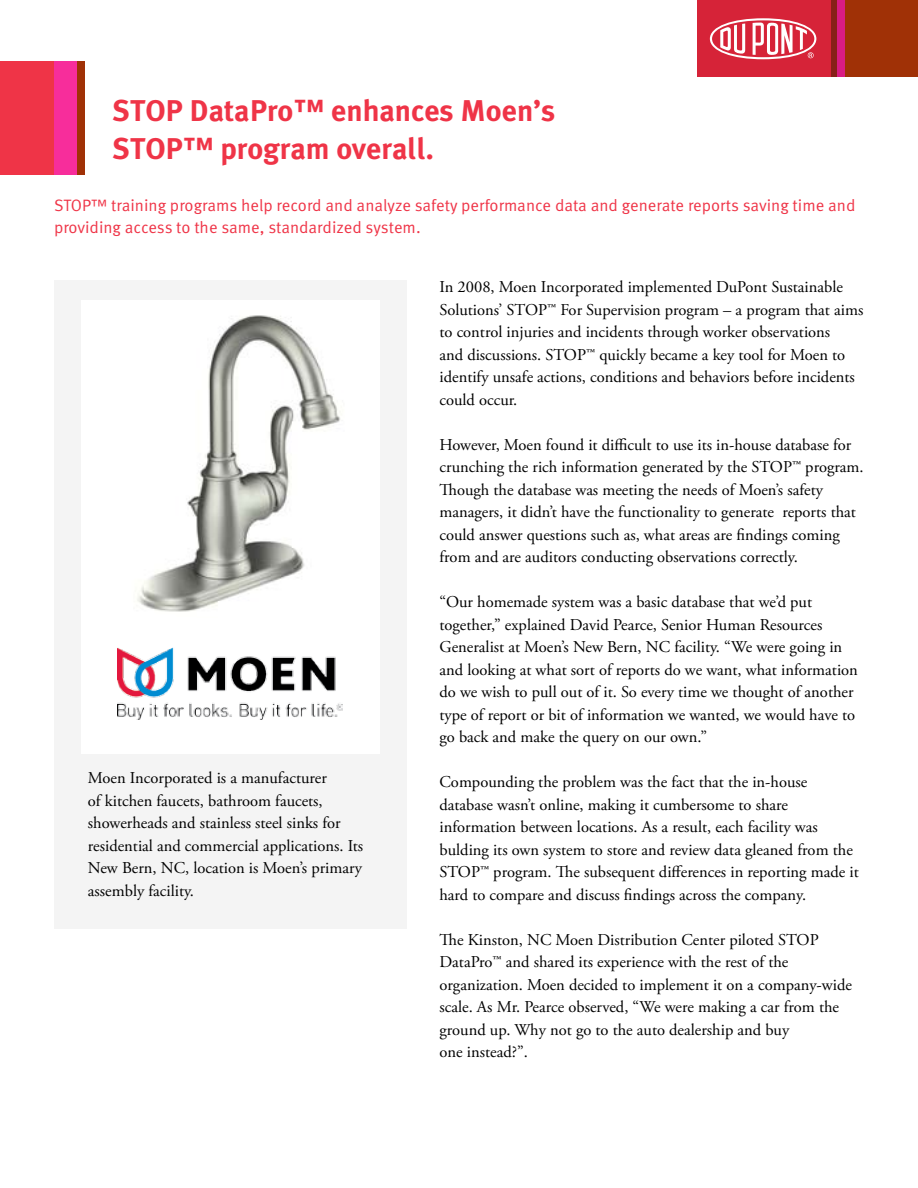
<style>
.page{position:relative;width:918px;height:1188px;background:#fff}
.page>*{position:absolute;margin:0;border:0;box-sizing:border-box;transform-origin:0 0}
.t1{font:700 30px/37.5px "Meta Plus";color:#ef3447}
.t2{font:16.5px/22.5px "Adobe Garamond Pro";color:#000}
.t3{font:16.5px/22.5px "Meta Pro";color:#ef3447}
</style>
<div class="page">
<div style="left:76px;top:62px;width:10px;height:179px;background:#a03106"></div>
<div style="left:54px;top:62px;width:22px;height:179px;background:#f72d9b"></div>
<div style="left:0;top:62px;width:54px;height:179px;background:#ef3447"></div>
<div style="left:845px;top:0;width:73px;height:76px;background:#a03106"></div>
<div style="left:836px;top:0;width:9px;height:76px;background:#d91c83"></div>
<div style="left:831px;top:0;width:5px;height:76px;background:#872019"></div>
<div style="left:698px;top:0;width:133px;height:76px;background:#d62338"></div>
<svg style="left:710px;top:18px;width:106px;height:41px"></svg>
<div style="left:54px;top:280px;width:352px;height:649px;background:#f4f4f4"></div>
<div style="left:0;top:176px;width:254px;height:72px;background:#fff"></div>
<div style="left:81px;top:300px;width:299px;height:453px;background:#fff"></div>
<img style="left:137px;top:315px;width:203px;height:297px">
<img style="left:118px;top:647px;width:225px;height:73px">
<h1 class="t1" style="left:112px;top:92px;width:444px">STOP DataPro™ enhances Moen’s<br>STOP™ program overall.</h1>
<p class="t3" style="left:54px;top:194px;width:803px">STOP™ training programs help record and analyze safety performance data and generate reports saving time and providing access to the same, standardized system.</p>
<p class="t2" style="left:88px;top:767px;width:277px">Moen Incorporated is a manufacturer<br>of kitchen faucets, bathroom faucets, showerheads and stainless steel sinks for residential and commercial applications. Its New Bern, NC, location is Moen’s primary assembly facility.</p>
<p class="t2" style="left:440px;top:276px;width:425px">In 2008, Moen Incorporated implemented DuPont Sustainable Solutions’ STOP™ For Supervision program – a program that aims to control injuries and incidents through worker observations<br>and discussions. STOP™ quickly became a key tool for Moen to identify unsafe actions, conditions and behaviors before incidents could occur.</p>
<p class="t2" style="left:440px;top:434px;width:426px">However, Moen found it difficult to use its in-house database for crunching the rich information generated by the STOP™ program.<br>Though the database was meeting the needs of Moen’s safety managers, it didn’t have the functionality to generate reports that could answer questions such as, what areas are findings coming from and are auditors conducting observations correctly.</p>
<p class="t2" style="left:440px;top:591px;width:420px">“Our homemade system was a basic database that we’d put together,” explained David Pearce, Senior Human Resources Generalist at Moen’s New Bern, NC facility. “We were going in and looking at what sort of reports do we want, what information do we wish to pull out of it. So every time we thought of another type of report or bit of information we wanted, we would have to go back and make the query on our own.”</p>
<p class="t2" style="left:440px;top:771px;width:421px">Compounding the problem was the fact that the in-house database wasn’t online, making it cumbersome to share information between locations. As a result, each facility was bulding its own system to store and review data gleaned from the STOP™ program. The subsequent differences in reporting made it hard to compare and discuss findings across the company.</p>
<p class="t2" style="left:440px;top:929px;width:414px">The Kinston, NC Moen Distribution Center piloted STOP DataPro™ and shared its experience with the rest of the organization. Moen decided to implement it on a company-wide scale. As Mr. Pearce observed, “We were making a car from the ground up. Why not go to the auto dealership and buy<br>one instead?”.</p>
</div>
